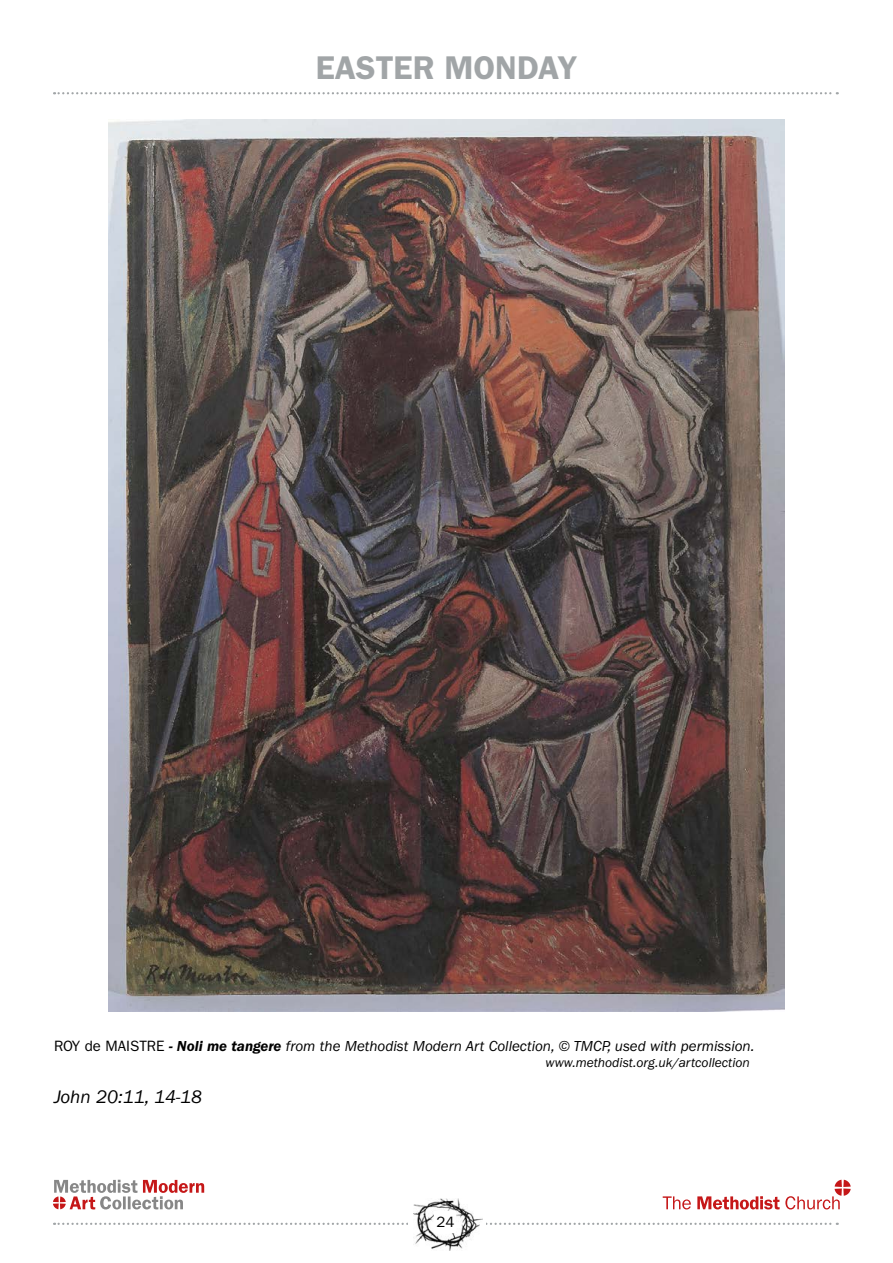
<style>
.page{position:relative;width:893px;height:1263px;background:#fff}
.page>*{position:absolute;margin:0;border:0;box-sizing:border-box;transform-origin:0 0}
.t1{font:600 33px "Franklin Gothic";color:#a1a5a7}
.t2{font:italic 18.75px "Franklin Gothic";color:#000}
.t3{font:italic 15px "Franklin Gothic";color:#000}
.t4{font:15px "Franklin Gothic";color:#000}
.t5{font:italic 13.5px "Franklin Gothic";color:#000}
.s1{font-style:normal}
.s2{font-weight:600}
</style>
<div class="page">
<svg style="left:54px;top:1223px;width:784px;height:2px"></svg>
<svg style="left:53px;top:1180px;width:151px;height:29px"></svg>
<svg style="left:663px;top:1196px;width:28px;height:13px"></svg>
<svg style="left:697px;top:1180px;width:154px;height:29px"></svg>
<div style="left:408px;top:1194px;width:77px;height:59px;background:#fff"></div>
<img style="left:414px;top:1198px;width:69px;height:53px">
<div style="left:435px;top:1211px;width:21px;height:21px;background:#fff"></div>
<img style="left:108px;top:120px;width:677px;height:891px">
<svg style="left:54px;top:92px;width:784px;height:2px"></svg>
<h1 class="t1" style="left:316px;top:48px;width:263px">EASTER MONDAY</h1>
<p class="t3" style="left:54px;top:1038px;width:702px"><span class="s1">ROY de MAISTRE</span> <span class="s2">- Noli me tangere</span> from the Methodist Modern Art Collection, © TMCP, used with permission.</p>
<p class="t5" style="left:546px;top:1055px;width:206px">www.methodist.org.uk/artcollection</p>
<p class="t2" style="left:54px;top:1086px;width:150px">John 20:11, 14-18</p>
<p class="t4" style="left:436px;top:1213px;width:19px">24</p>
</div>
